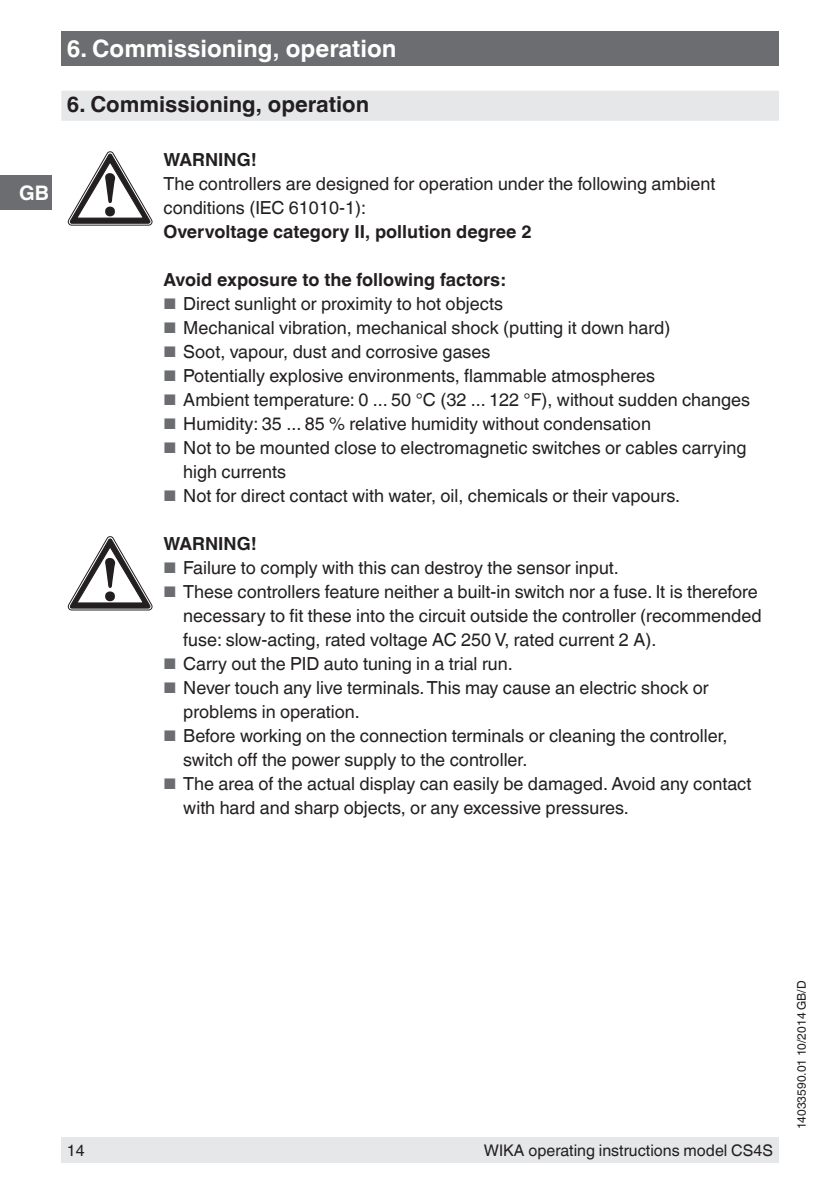
<style>
.page{position:relative;width:840px;height:1191px;background:#fff}
.page>*{position:absolute;margin:0;border:0;box-sizing:border-box;transform-origin:0 0}
.t1{font:700 24px "Helvetica World";color:#fff}
.t2{font:700 22px "Helvetica World";color:#231f20}
.t3{font:700 20px "Helvetica World";color:#fff}
.t4{font:18px/24px "Helvetica World";color:#231f20}
.t5{font:700 18px "Helvetica World";color:#231f20}
.t6{font:16px "Helvetica World";color:#231f20}
.t7{font:12px "Helvetica World";color:#231f20}
.s1{font-size:15.4px;color:#6c6d70}
</style>
<div class="page">
<div style="left:61px;top:31px;width:717px;height:34px;background:#6c6d70"></div>
<div style="left:61px;top:1137px;width:717px;height:25px;background:#e6e7e9"></div>
<div style="left:0;top:176px;width:52px;height:34px;background:#6c6d70"></div>
<div style="left:61px;top:91px;width:717px;height:30px;background:#e6e7e9"></div>
<svg style="left:68px;top:152px;width:84px;height:73px"></svg>
<svg style="left:68px;top:536px;width:84px;height:74px"></svg>
<p class="t3" style="left:19px;top:181px;width:31px">GB</p>
<h1 class="t1" style="left:67px;top:34px;width:331px">6. Commissioning, operation</h1>
<p class="t2" style="left:67px;top:92px;width:303px">6. Commissioning, operation</p>
<p class="t5" style="left:163px;top:149px;width:95px">WARNING!</p>
<p class="t4" style="left:163px;top:172px;width:553px">The controllers are designed for operation under the following ambient conditions (IEC 61010-1):</p>
<p class="t5" style="left:163px;top:221px;width:369px">Overvoltage category II, pollution degree 2</p>
<p class="t5" style="left:163px;top:269px;width:343px">Avoid exposure to the following factors:</p>
<p class="t4" style="left:163px;top:292px;width:341px"><span class="s1">■</span> Direct sunlight or proximity to hot objects</p>
<p class="t4" style="left:163px;top:316px;width:508px"><span class="s1">■</span> Mechanical vibration, mechanical shock (putting it down hard)</p>
<p class="t4" style="left:163px;top:340px;width:328px"><span class="s1">■</span> Soot, vapour, dust and corrosive gases</p>
<p class="t4" style="left:163px;top:364px;width:493px"><span class="s1">■</span> Potentially explosive environments, flammable atmospheres</p>
<p class="t4" style="left:163px;top:388px;width:587px"><span class="s1">■</span> Ambient temperature: 0 ... 50 °C (32 ... 122 °F), without sudden changes</p>
<p class="t4" style="left:163px;top:412px;width:488px"><span class="s1">■</span> Humidity: 35 ... 85 % relative humidity without condensation</p>
<p class="t4" style="left:183px;top:436px;width:564px;text-indent:-20px"><span class="s1">■</span> Not to be mounted close to electromagnetic switches or cables carrying high currents</p>
<p class="t4" style="left:163px;top:484px;width:518px"><span class="s1">■</span> Not for direct contact with water, oil, chemicals or their vapours.</p>
<p class="t5" style="left:163px;top:533px;width:95px">WARNING!</p>
<p class="t4" style="left:163px;top:556px;width:457px"><span class="s1">■</span> Failure to comply with this can destroy the sensor input.</p>
<p class="t4" style="left:183px;top:580px;width:579px;text-indent:-20px"><span class="s1">■</span> These controllers feature neither a built-in switch nor a fuse. It is therefore necessary to fit these into the circuit outside the controller (recommended fuse: slow-acting, rated voltage AC 250 V, rated current 2 A).</p>
<p class="t4" style="left:163px;top:652px;width:350px"><span class="s1">■</span> Carry out the PID auto tuning in a trial run.</p>
<p class="t4" style="left:183px;top:676px;width:526px;text-indent:-20px"><span class="s1">■</span> Never touch any live terminals. This may cause an electric shock or problems in operation.</p>
<p class="t4" style="left:183px;top:724px;width:545px;text-indent:-20px"><span class="s1">■</span> Before working on the connection terminals or cleaning the controller, switch off the power supply to the controller.</p>
<p class="t4" style="left:183px;top:772px;width:569px;text-indent:-20px"><span class="s1">■</span> The area of the actual display can easily be damaged. Avoid any contact with hard and sharp objects, or any excessive pressures.</p>
<p class="t6" style="left:67px;top:1140px;width:19px">14</p>
<p class="t6" style="left:483px;top:1140px;width:290px">WIKA operating instructions model CS4S</p>
<p class="t7" style="left:794px;top:1129px;width:150px;rotate:-90deg">14033590.01 10/2014 GB/D</p>
</div>
